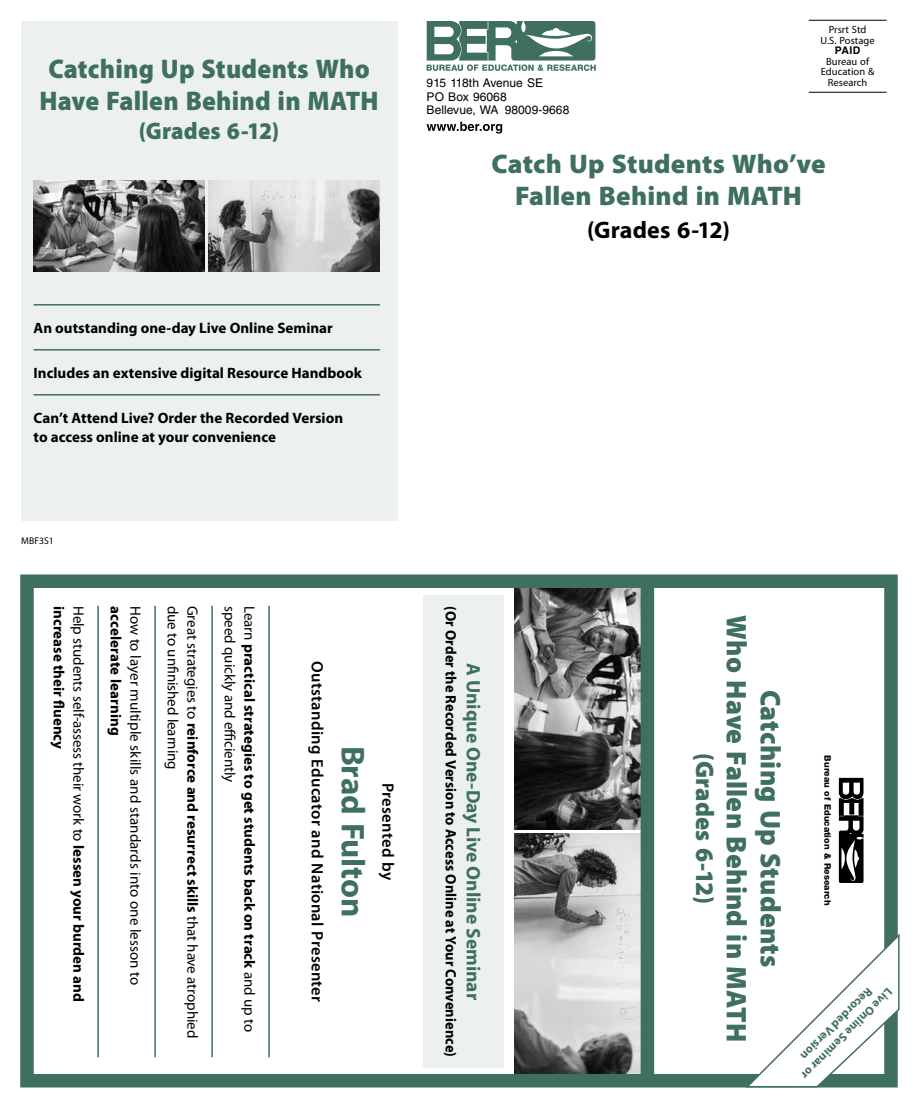
<style>
.page{position:relative;width:918px;height:1107px;background:#fff}
.page>*{position:absolute;margin:0;border:0;box-sizing:border-box;transform-origin:0 0}
.t1{font:700 33px "Myriad Pro";letter-spacing:-.005em;color:#3f6f60}
.t2{font:900 28.5px/34.2px "Myriad Pro";letter-spacing:.01em;color:#3f6f60;text-align:center;scale:.96 1}
.t3{font:900 27px/32.4px "Myriad Pro";letter-spacing:.01em;color:#3f6f60;text-align:center;scale:.95 1}
.t4{font:900 27px/32.4px "Myriad Pro";letter-spacing:.01em;color:#3f6f60;text-align:center}
.t5{font:900 25.5px "Myriad Pro";letter-spacing:.01em;color:#3f6f60;scale:.96 1}
.t6{font:700 24px "Myriad Pro";letter-spacing:.005em;color:#000}
.t7{font:900 24px "Myriad Pro";letter-spacing:.01em;color:#3f6f60;scale:.95 1}
.t8{font:700 19.5px "Myriad Pro";color:#3f6f60}
.t9{font:600 16.5px "Myriad Pro";letter-spacing:.02em;color:#000}
.t10{font:700 15px/19.5px "Myriad Pro";color:#000}
.t11{font:15px "Myriad Pro";letter-spacing:-.005em;color:#000}
.t12{font:12px/13.5px "Helvetica LT Std";letter-spacing:.005em;color:#000}
.t13{font:700 12px "Myriad Pro";color:#3f6f60}
.t14{font:10.5px/10.5px "Myriad Pro";letter-spacing:.005em;color:#000;text-align:center}
.t15{font:700 10.5px "Helvetica LT Std";color:#000}
.t16{font:9.75px "Myriad Pro";letter-spacing:.005em;color:#000}
.t17{font:800 9px "Helvetica Neue LT Std";color:#000}
.s1{font-weight:700}
.s2{font-weight:400}
</style>
<div class="page">
<div style="left:21px;top:21px;width:376px;height:499px;background:#ecf1ef"></div>
<hr style="left:268px;top:606px;width:2px;height:451px;background:#3f6f60">
<hr style="left:211px;top:606px;width:2px;height:451px;background:#3f6f60">
<hr style="left:154px;top:606px;width:2px;height:451px;background:#3f6f60">
<hr style="left:97px;top:606px;width:2px;height:451px;background:#3f6f60">
<hr style="left:809px;top:20px;width:78px;height:1px;background:#000">
<hr style="left:809px;top:92px;width:78px;height:1px;background:#000">
<svg style="left:427px;top:21px;width:169px;height:50px"></svg>
<svg style="left:427px;top:122px;width:75px;height:12px"></svg>
<div style="left:423px;top:595px;width:81px;height:473px;background:#ecf1ef"></div>
<hr style="left:34px;top:304px;width:346px;height:2px;background:#3f6f60">
<hr style="left:34px;top:349px;width:346px;height:2px;background:#3f6f60">
<hr style="left:34px;top:394px;width:346px;height:2px;background:#3f6f60">
<svg style="left:839px;top:778px;width:25px;height:105px"></svg>
<img style="left:515px;top:589px;width:126px;height:240px">
<img style="left:515px;top:834px;width:126px;height:239px">
<div style="left:641px;top:579px;width:13px;height:504px;background:#3f6f60"></div>
<img style="left:34px;top:180px;width:171px;height:91px">
<img style="left:208px;top:180px;width:172px;height:91px">
<div style="left:20px;top:574px;width:878px;height:514px;border:14px solid #3f6f60"></div>
<svg style="left:744px;top:933px;width:156px;height:155px"></svg>
<h3 class="t3" style="left:39px;top:51px;width:359px">Catching Up Students Who<br>Have Fallen Behind in MATH</h3>
<h3 class="t7" style="left:139px;top:115px;width:149px">(Grades 6-12)</h3>
<p class="t10" style="left:34px;top:317px;width:301px">An outstanding one-day Live Online Seminar</p>
<p class="t10" style="left:34px;top:362px;width:330px">Includes an extensive digital Resource Handbook</p>
<p class="t10" style="left:34px;top:407px;width:311px">Can’t Attend Live? Order the Recorded Version to access online at your convenience</p>
<p class="t14" style="left:821px;top:24px;width:56px">Prsrt Std<br>U.S. Postage</p>
<p class="t15" style="left:835px;top:44px;width:27px">PAID</p>
<p class="t14" style="left:821px;top:56px;width:55px">Bureau of<br>Education &amp;</p>
<p class="t12" style="left:427px;top:76px;width:118px">915 118th Avenue SE</p>
<p class="t14" style="left:828px;top:77px;width:41px">Research</p>
<p class="t12" style="left:427px;top:90px;width:144px">PO Box 96068<br>Bellevue, WA 98009‑9668</p>
<h3 class="t4" style="left:492px;top:146px;width:336px">Catch Up Students Who’ve<br>Fallen Behind in MATH</h3>
<h3 class="t6" style="left:587px;top:214px;width:144px">(Grades 6-12)</h3>
<p class="t16" style="left:21px;top:535px;width:34px">MBF3S1</p>
<p class="t11" style="left:88px;top:606px;width:398px;rotate:90deg">Help students self-assess their work to <span class="s1">lessen your burden and</span></p>
<p class="t10" style="left:126px;top:606px;width:132px;rotate:90deg">accelerate learning</p>
<p class="t11" style="left:145px;top:606px;width:381px;rotate:90deg">How to layer multiple skills and standards into one lesson to</p>
<p class="t11" style="left:182px;top:606px;width:165px;rotate:90deg">due to unfinished learning</p>
<p class="t11" style="left:202px;top:606px;width:434px;rotate:90deg">Great strategies to <span class="s1">reinforce and resurrect skills</span> that have atrophied</p>
<p class="t11" style="left:239px;top:606px;width:178px;rotate:90deg">speed quickly and efficiently</p>
<p class="t10" style="left:69px;top:606px;width:145px;rotate:90deg">increase their fluency</p>
<p class="t10" style="left:260px;top:606px;width:428px;rotate:90deg"><span class="s2">Learn</span> practical strategies to get students back on track <span class="s2">and up to</span></p>
<p class="t9" style="left:328px;top:661px;width:343px;rotate:90deg">Outstanding Educator and National Presenter</p>
<h1 class="t1" style="left:375px;top:746px;width:173px;rotate:90deg">Brad Fulton</h1>
<p class="t9" style="left:398px;top:783px;width:99px;rotate:90deg">Presented by</p>
<p class="t10" style="left:461px;top:606px;width:452px;rotate:90deg">(Or Order the Recorded Version to Access Online at Your Convenience)</p>
<h3 class="t8" style="left:486px;top:663px;width:338px;rotate:90deg">A Unique One-Day Live Online Seminar</h3>
<h3 class="t5" style="left:722px;top:753px;width:158px;rotate:90deg">(Grades 6-12)</h3>
<h2 class="t2" style="left:789px;top:615px;width:446px;rotate:90deg">Catching Up Students<br>Who Have Fallen Behind in MATH</h2>
<p class="t17" style="left:833px;top:755px;width:151px;rotate:90deg">Bureau of Education &amp; Research</p>
<p class="t13" style="left:876px;top:995px;width:98px;rotate:135deg">Recorded Version</p>
<p class="t13" style="left:896px;top:996px;width:125px;rotate:135deg">Live Online Seminar or</p>
</div>
